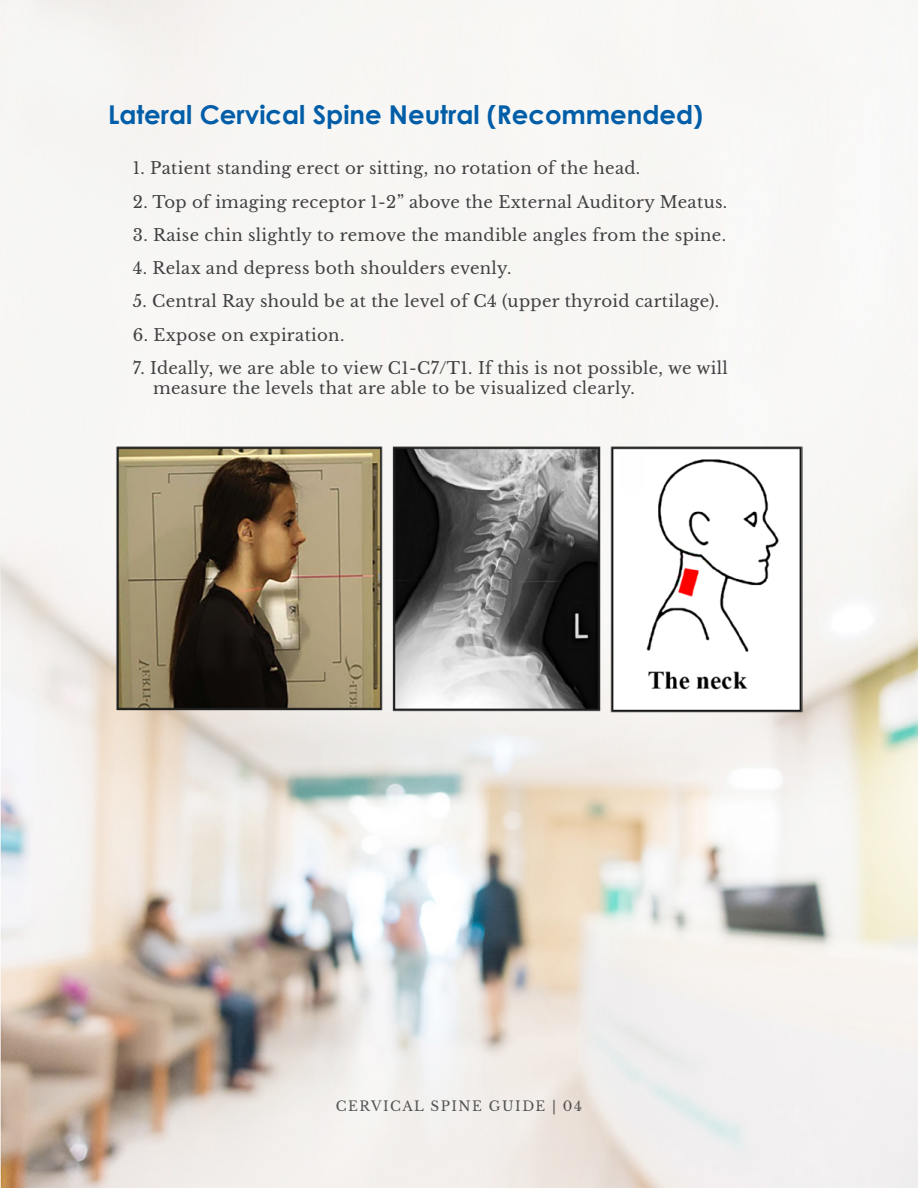
<style>
.page{position:relative;width:918px;height:1188px;background:#fff}
.page>*{position:absolute;margin:0;border:0;box-sizing:border-box;transform-origin:0 0}
.t1{font:700 25.95px "Century Gothic";color:#005da8}
.t2{font:16.5px/19.8px "Libre Baskerville";letter-spacing:.02em;color:#414042}
.t3{font:13.5px "Libre Baskerville";letter-spacing:.11em;color:#58595b}
</style>
<div class="page">
<img style="left:0;top:0;width:918px;height:1188px">
<img style="left:116px;top:446px;width:686px;height:266px">
<h1 class="t1" style="left:108px;top:94px;width:597px">Lateral Cervical Spine Neutral (Recommended)</h1>
<p class="t2" style="left:133px;top:158px;width:509px">1. Patient standing erect or sitting, no rotation of the head.</p>
<p class="t2" style="left:133px;top:192px;width:596px">2. Top of imaging receptor 1-2” above the External Auditory Meatus.</p>
<p class="t2" style="left:133px;top:225px;width:595px">3. Raise chin slightly to remove the mandible angles from the spine.</p>
<p class="t2" style="left:133px;top:258px;width:380px">4. Relax and depress both shoulders evenly.</p>
<p class="t2" style="left:133px;top:292px;width:588px">5. Central Ray should be at the level of C4 (upper thyroid cartilage).</p>
<p class="t2" style="left:133px;top:325px;width:213px">6. Expose on expiration.</p>
<p class="t2" style="left:153px;top:358px;width:576px;text-indent:-20px">7. Ideally, we are able to view C1-C7/T1. If this is not possible, we will measure the levels that are able to be visualized clearly.</p>
<p class="t3" style="left:336px;top:1098px;width:248px">CERVICAL SPINE GUIDE | 04</p>
</div>
